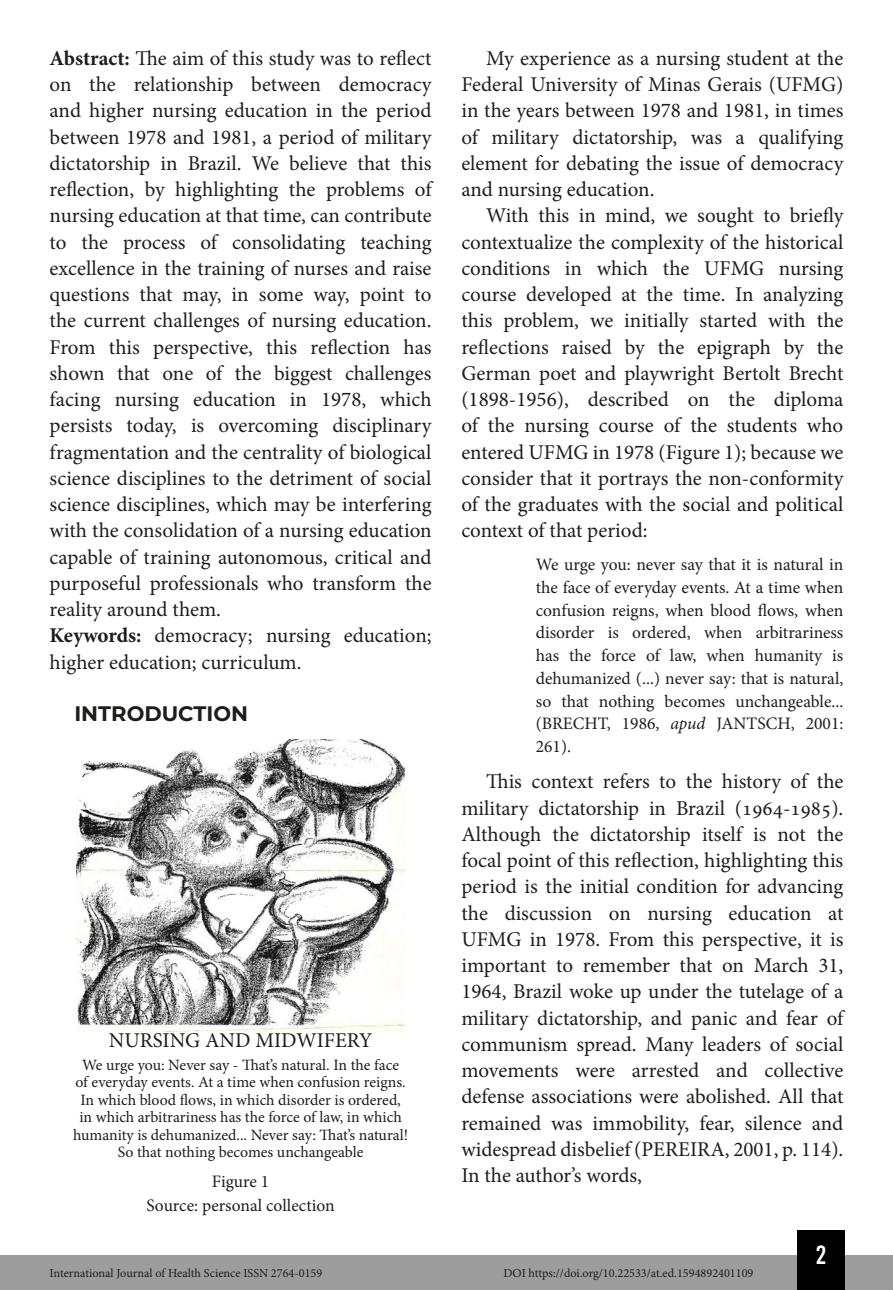
<style>
.page{position:relative;width:893px;height:1290px;background:#fff}
.page>*{position:absolute;margin:0;border:0;box-sizing:border-box;transform-origin:0 0}
.t1{font:26.25px "Bebas Kai";color:#fff}
.TXT{font:21px/26.2px "Minion Pro";color:#1d1d1b;text-align:justify}
.Resumo{font:21px/26.2px "Minion Pro";color:#1d1d1b;text-align:justify}
.TITULO{font:700 21px "Montserrat";color:#1d1d1b}
.Citação{font:17.5px/22.8px "Minion Pro";color:#1d1d1b;text-align:justify}
.Info_Imagem{font:17.5px "Minion Pro";color:#1d1d1b}
.Tabela{font:15.75px/17.5px "Minion Pro";color:#1d1d1b;text-align:center}
.t2{font:12.25px "Minion Pro";color:#1d1d1b}
.s1{font-weight:700}
.s2{font-style:italic}
</style>
<div class="page">
<div style="left:0;top:1255px;width:893px;height:35px;background:#9d9d9d"></div>
<div style="left:797px;top:1230px;width:48px;height:60px;background:#000"></div>
<img style="left:77px;top:740px;width:328px;height:292px">
<p class="Resumo" style="left:50px;top:45px;width:384px"><span class="s1">Abstract:</span> The aim of this study was to reflect on the relationship between democracy and higher nursing education in the period between 1978 and 1981, a period of military dictatorship in Brazil. We believe that this reflection, by highlighting the problems of nursing education at that time, can contribute to the process of consolidating teaching excellence in the training of nurses and raise questions that may, in some way, point to the current challenges of nursing education.<br>From this perspective, this reflection has shown that one of the biggest challenges facing nursing education in 1978, which persists today, is overcoming disciplinary fragmentation and the centrality of biological science disciplines to the detriment of social science disciplines, which may be interfering with the consolidation of a nursing education capable of training autonomous, critical and purposeful professionals who transform the reality around them.</p>
<p class="Resumo" style="left:50px;top:623px;width:383px"><span class="s1">Keywords:</span> democracy; nursing education; higher education; curriculum.</p>
<p class="TITULO" style="left:74px;top:699px;width:175px">INTRODUCTION</p>
<p class="TXT" style="left:109px;top:1027px;width:265px">NURSING AND MIDWIFERY</p>
<p class="Tabela" style="left:73px;top:1056px;width:337px">We urge you: Never say - That’s natural. In the face<br>of everyday events. At a time when confusion reigns.<br>In which blood flows, in which disorder is ordered, in which arbitrariness has the force of law, in which humanity is dehumanized... Never say: That’s natural!<br>So that nothing becomes unchangeable</p>
<p class="Info_Imagem" style="left:212px;top:1169px;width:59px">Figure 1</p>
<p class="Info_Imagem" style="left:146px;top:1194px;width:190px">Source: personal collection</p>
<p class="TXT" style="left:461px;top:45px;width:384px;text-indent:25px">My experience as a nursing student at the Federal University of Minas Gerais (UFMG) in the years between 1978 and 1981, in times of military dictatorship, was a qualifying element for debating the issue of democracy and nursing education.</p>
<p class="TXT" style="left:461px;top:203px;width:384px;text-indent:25px">With this in mind, we sought to briefly contextualize the complexity of the historical conditions in which the UFMG nursing course developed at the time. In analyzing this problem, we initially started with the reflections raised by the epigraph by the German poet and playwright Bertolt Brecht (1898-1956), described on the diploma of the nursing course of the students who entered UFMG in 1978 (Figure 1); because we consider that it portrays the non-conformity of the graduates with the social and political context of that period:</p>
<p class="Citação" style="left:536px;top:553px;width:309px">We urge you: never say that it is natural in the face of everyday events. At a time when confusion reigns, when blood flows, when disorder is ordered, when arbitrariness has the force of law, when humanity is dehumanized (...) never say: that is natural, so that nothing becomes unchangeable... (BRECHT, 1986, <span class="s2">apud</span> JANTSCH, 2001:<br>261).</p>
<p class="TXT" style="left:461px;top:768px;width:384px;text-indent:25px">This context refers to the history of the military dictatorship in Brazil (1964-1985).<br>Although the dictatorship itself is not the focal point of this reflection, highlighting this period is the initial condition for advancing the discussion on nursing education at UFMG in 1978. From this perspective, it is important to remember that on March 31, 1964, Brazil woke up under the tutelage of a military dictatorship, and panic and fear of communism spread. Many leaders of social movements were arrested and collective defense associations were abolished. All that remained was immobility, fear, silence and widespread disbelief (PEREIRA, 2001, p. 114).<br>In the author’s words,</p>
<p class="t1" style="left:816px;top:1241px;width:12px">2</p>
<p class="t2" style="left:50px;top:1265px;width:274px">International Journal of Health Science ISSN 2764-0159</p>
<p class="t2" style="left:503px;top:1265px;width:252px">DOI https://doi.org/10.22533/at.ed.1594892401109</p>
</div>
